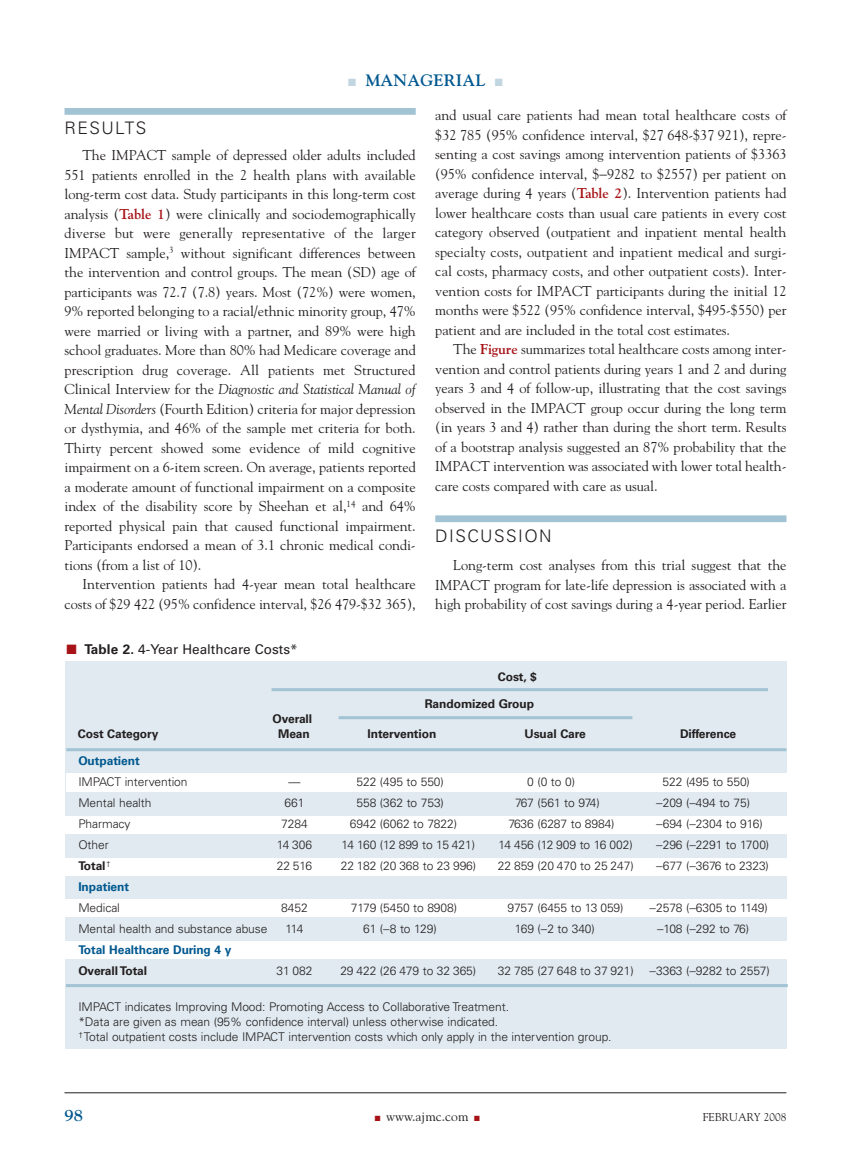
<style>
.page{position:relative;width:851px;height:1161px;background:#fff}
.page>*{position:absolute;margin:0;border:0;box-sizing:border-box;transform-origin:0 0}
.t1{font:300 17.25px "Univers";letter-spacing:.085em;color:#231f20}
.t2{font:700 16.5px "Goudy";letter-spacing:.01em;color:#00588f}
.t3{font:14.25px/19.5px "Goudy";letter-spacing:-.005em;color:#231f20;text-align:justify}
.t4{font:13.5px "Univers";color:#231f20}
.t5{font:13.5px "Goudy";color:#231f20}
.t6{font:300 12px/15px "Univers";letter-spacing:-.005em;color:#231f20}
.t7{font:700 12px "Univers";letter-spacing:-.005em;color:#231f20}
.t8{font:700 12px "Univers";letter-spacing:-.005em;color:#00588f}
.t9{font:11.25px "Goudy";color:#231f20}
.s1{color:#c2d6e1}
.s2{font-weight:700;color:#a61216}
.s3{font-style:italic}
.s4{color:#a61216}
.s5{font-weight:700}
</style>
<div class="page">
<div style="left:64px;top:108px;width:351px;height:7px;background:#a1c3d3"></div>
<div style="left:435px;top:515px;width:351px;height:7px;background:#a1c3d3"></div>
<hr style="left:64px;top:1093px;width:722px;height:1px;background:#231f20">
<div style="left:66px;top:661px;width:721px;height:388px;background:#e0eaf0"></div>
<hr style="left:66px;top:748px;width:720px;height:3px;background:#a1c3d3">
<hr style="left:66px;top:984px;width:721px;height:3px;background:#a1c3d3">
<hr style="left:271px;top:688px;width:497px;height:3px;background:#a1c3d3">
<hr style="left:338px;top:716px;width:294px;height:3px;background:#a1c3d3">
<div style="left:66px;top:774px;width:753px;height:18px;background:#fff"></div>
<div style="left:56px;top:816px;width:753px;height:18px;background:#fff"></div>
<div style="left:57px;top:858px;width:753px;height:18px;background:#fff"></div>
<div style="left:58px;top:899px;width:753px;height:18px;background:#fff"></div>
<div style="left:53px;top:941px;width:753px;height:18px;background:#fff"></div>
<p class="t2" style="left:348px;top:70px;width:156px"><span class="s1">■</span> MANAGERIAL <span class="s1">■</span></p>
<p class="t1" style="left:64px;top:122px;width:83px">RESULTS</p>
<p class="t3" style="left:64px;top:146px;width:353px;text-indent:18px">The IMPACT sample of depressed older adults included 551 patients enrolled in the 2 health plans with available long-term cost data. Study participants in this long-term cost analysis (<span class="s2">Table 1</span>) were clinically and sociodemographically diverse but were generally representative of the larger IMPACT sample,<sup>3</sup> without significant differences between the intervention and control groups. The mean (SD) age of participants was 72.7 (7.8) years. Most (72%) were women, 9% reported belonging to a racial/ethnic minority group, 47% were married or living with a partner, and 89% were high school graduates. More than 80% had Medicare coverage and prescription drug coverage. All patients met Structured Clinical Interview for the <span class="s3">Diagnostic and Statistical Manual of Mental Disorders</span> (Fourth Edition) criteria for major depression or dysthymia, and 46% of the sample met criteria for both.<br>Thirty percent showed some evidence of mild cognitive impairment on a 6-item screen. On average, patients reported a moderate amount of functional impairment on a composite index of the disability score by Sheehan et al,<sup>14</sup> and 64% reported physical pain that caused functional impairment.<br>Participants endorsed a mean of 3.1 chronic medical condi&shy;tions (from a list of 10).</p>
<p class="t3" style="left:64px;top:575px;width:353px;text-align:right">Intervention patients had 4-year mean total healthcare costs of $29 422 (95% confidence interval, $26 479-$32 365),</p>
<p class="t3" style="left:435px;top:105px;width:353px">and usual care patients had mean total healthcare costs of $32 785 (95% confidence interval, $27 648-$37 921), repre&shy;senting a cost savings among intervention patients of $3363 (95% confidence interval, $−9282 to $2557) per patient on average during 4 years (<span class="s2">Table 2</span>). Intervention patients had lower healthcare costs than usual care patients in every cost category observed (outpatient and inpatient mental health specialty costs, outpatient and inpatient medical and surgi&shy;cal costs, pharmacy costs, and other outpatient costs). Inter&shy;vention costs for IMPACT participants during the initial 12 months were $522 (95% confidence interval, $495-$550) per patient and are included in the total cost estimates.</p>
<p class="t3" style="left:435px;top:339px;width:353px;text-indent:18px">The <span class="s2">Figure</span> summarizes total healthcare costs among inter&shy;vention and control patients during years 1 and 2 and during years 3 and 4 of follow-up, illustrating that the cost savings observed in the IMPACT group occur during the long term (in years 3 and 4) rather than during the short term. Results of a bootstrap analysis suggested an 87% probability that the IMPACT intervention was associated with lower total health&shy;care costs compared with care as usual.</p>
<p class="t1" style="left:435px;top:529px;width:118px">DISCUSSION</p>
<p class="t3" style="left:435px;top:555px;width:353px;text-indent:18px">Long-term cost analyses from this trial suggest that the IMPACT program for late-life depression is associated with a high probability of cost savings during a 4-year period. Earlier</p>
<p class="t4" style="left:66px;top:644px;width:233px"><span class="s4">■</span> <span class="s5">Table 2.</span> 4-Year Healthcare Costs*</p>
<p class="t7" style="left:272px;top:715px;width:41px">Overall</p>
<p class="t7" style="left:498px;top:673px;width:40px">Cost, $</p>
<p class="t7" style="left:424px;top:700px;width:111px">Randomized Group</p>
<p class="t7" style="left:78px;top:730px;width:82px">Cost Category</p>
<p class="t7" style="left:278px;top:730px;width:33px">Mean</p>
<p class="t7" style="left:367px;top:730px;width:70px">Intervention</p>
<p class="t7" style="left:524px;top:730px;width:63px">Usual Care</p>
<p class="t7" style="left:680px;top:730px;width:58px">Difference</p>
<p class="t8" style="left:78px;top:757px;width:63px">Outpatient</p>
<p class="t6" style="left:78px;top:776px;width:111px">IMPACT intervention</p>
<p class="t6" style="left:288px;top:776px;width:13px">—</p>
<p class="t6" style="left:356px;top:776px;width:89px">522 (495 to 550)</p>
<p class="t6" style="left:527px;top:776px;width:49px">0 (0 to 0)</p>
<p class="t6" style="left:662px;top:776px;width:89px">522 (495 to 550)</p>
<p class="t6" style="left:78px;top:797px;width:75px">Mental health</p>
<p class="t6" style="left:284px;top:797px;width:21px">661</p>
<p class="t6" style="left:356px;top:797px;width:89px">558 (362 to 753)</p>
<p class="t6" style="left:515px;top:797px;width:86px">767 (561 to 974)</p>
<p class="t6" style="left:656px;top:797px;width:95px">−209 (−494 to 75)</p>
<p class="t6" style="left:78px;top:818px;width:54px">Pharmacy</p>
<p class="t6" style="left:281px;top:818px;width:28px">7284</p>
<p class="t6" style="left:350px;top:818px;width:109px">6942 (6062 to 7822)</p>
<p class="t6" style="left:508px;top:818px;width:108px">7636 (6287 to 8984)</p>
<p class="t6" style="left:656px;top:818px;width:108px">−694 (−2304 to 916)</p>
<p class="t6" style="left:78px;top:839px;width:32px">Other</p>
<p class="t6" style="left:277px;top:839px;width:37px">14 306</p>
<p class="t6" style="left:341px;top:839px;width:135px">14 160 (12 899 to 15 421)</p>
<p class="t6" style="left:498px;top:839px;width:136px">14 456 (12 909 to 16 002)</p>
<p class="t6" style="left:656px;top:839px;width:114px">−296 (−2291 to 1700)</p>
<p class="t7" style="left:78px;top:862px;width:34px">Total<sup>†</sup></p>
<p class="t6" style="left:277px;top:860px;width:37px">22 516</p>
<p class="t6" style="left:341px;top:860px;width:137px">22 182 (20 368 to 23 996)</p>
<p class="t6" style="left:498px;top:860px;width:137px">22 859 (20 470 to 25 247)</p>
<p class="t6" style="left:656px;top:860px;width:114px">−677 (−3676 to 2323)</p>
<p class="t8" style="left:78px;top:883px;width:52px">Inpatient</p>
<p class="t6" style="left:78px;top:902px;width:43px">Medical</p>
<p class="t6" style="left:281px;top:902px;width:28px">8452</p>
<p class="t6" style="left:351px;top:902px;width:108px">7179 (5450 to 8908)</p>
<p class="t6" style="left:507px;top:902px;width:118px">9757 (6455 to 13 059)</p>
<p class="t6" style="left:649px;top:902px;width:120px">−2578 (−6305 to 1149)</p>
<p class="t6" style="left:78px;top:923px;width:190px">Mental health and substance abuse</p>
<p class="t6" style="left:285px;top:923px;width:19px">114</p>
<p class="t6" style="left:363px;top:923px;width:75px">61 (−8 to 129)</p>
<p class="t6" style="left:514px;top:923px;width:82px">169 (−2 to 340)</p>
<p class="t6" style="left:657px;top:923px;width:94px">−108 (−292 to 76)</p>
<p class="t8" style="left:78px;top:946px;width:154px">Total Healthcare During 4 y</p>
<p class="t7" style="left:78px;top:967px;width:70px">Overall Total</p>
<p class="t6" style="left:276px;top:965px;width:38px">31 082</p>
<p class="t6" style="left:340px;top:965px;width:137px">29 422 (26 479 to 32 365)</p>
<p class="t6" style="left:498px;top:965px;width:137px">32 785 (27 648 to 37 921)</p>
<p class="t6" style="left:649px;top:965px;width:122px">−3363 (−9282 to 2557)</p>
<p class="t6" style="left:78px;top:1001px;width:534px">IMPACT indicates Improving Mood: Promoting Access to Collaborative Treatment.<br>*Data are given as mean (95% confidence interval) unless otherwise indicated.<br><sup>†</sup>Total outpatient costs include IMPACT intervention costs which only apply in the intervention group.</p>
<p class="t2" style="left:64px;top:1106px;width:20px">98</p>
<p class="t5" style="left:375px;top:1109px;width:106px"><span class="s4">■</span> www.ajmc.com <span class="s4">■</span></p>
<p class="t9" style="left:703px;top:1111px;width:85px">FEBRUARY 2008</p>
</div>
